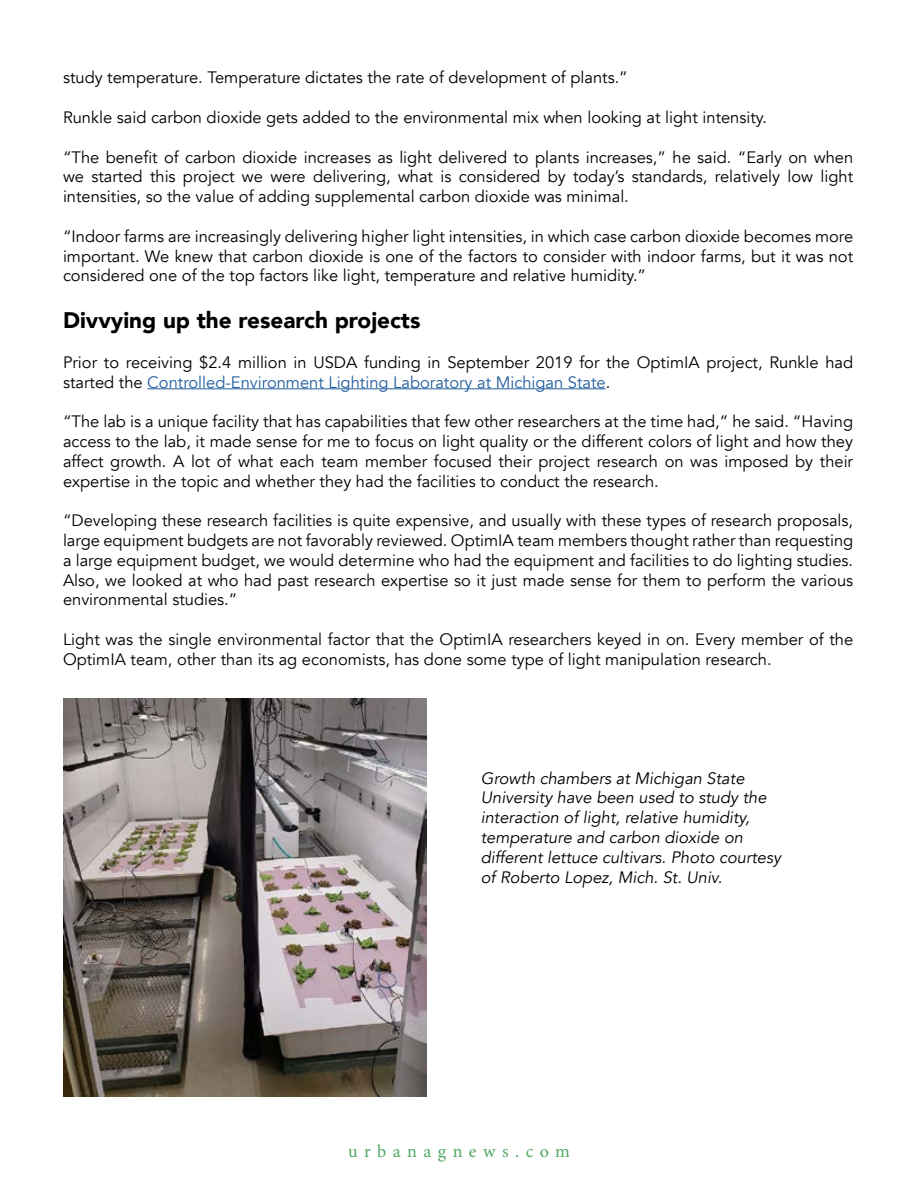
<style>
.page{position:relative;width:918px;height:1188px;background:#fff}
.page>*{position:absolute;margin:0;border:0;box-sizing:border-box;transform-origin:0 0}
.t1{font:900 22.5px "Avenir";color:#000}
.t2{font:18px "Minion Pro";letter-spacing:.36em;color:#51a864}
.t3{font:16.5px/19.8px "Avenir";color:#000;text-align:justify}
.t4{font:italic 16.5px/19.8px "Avenir";color:#000}
.s1{color:#215e9e}
</style>
<div class="page">
<hr style="left:147px;top:388px;width:459px;height:1px;background:#215e9e">
<img style="left:63px;top:698px;width:364px;height:398px">
<p class="t3" style="left:63px;top:68px;width:566px">study temperature. Temperature dictates the rate of development of plants.”</p>
<p class="t3" style="left:63px;top:108px;width:705px">Runkle said carbon dioxide gets added to the environmental mix when looking at light intensity.</p>
<p class="t3" style="left:63px;top:147px;width:792px">“The benefit of carbon dioxide increases as light delivered to plants increases,” he said. “Early on when we started this project we were delivering, what is considered by today’s standards, relatively low light intensities, so the value of adding supplemental carbon dioxide was minimal.</p>
<p class="t3" style="left:63px;top:227px;width:792px">“Indoor farms are increasingly delivering higher light intensities, in which case carbon dioxide becomes more important. We knew that carbon dioxide is one of the factors to consider with indoor farms, but it was not considered one of the top factors like light, temperature and relative humidity.”</p>
<h1 class="t1" style="left:63px;top:301px;width:359px">Divvying up the research projects</h1>
<p class="t3" style="left:63px;top:353px;width:792px">Prior to receiving $2.4 million in USDA funding in September 2019 for the OptimIA project, Runkle had started the <span class="s1">Controlled-Environment Lighting Laboratory at Michigan State</span>.</p>
<p class="t3" style="left:63px;top:412px;width:792px">“The lab is a unique facility that has capabilities that few other researchers at the time had,” he said. “Having access to the lab, it made sense for me to focus on light quality or the different colors of light and how they affect growth. A lot of what each team member focused their project research on was imposed by their expertise in the topic and whether they had the facilities to conduct the research.</p>
<p class="t3" style="left:63px;top:511px;width:792px">“Developing these research facilities is quite expensive, and usually with these types of research proposals, large equipment budgets are not favorably reviewed. OptimIA team members thought rather than requesting a large equipment budget, we would determine who had the equipment and facilities to do lighting studies.<br>Also, we looked at who had past research expertise so it just made sense for them to perform the various environmental studies.”</p>
<p class="t3" style="left:63px;top:630px;width:792px">Light was the single environmental factor that the OptimIA researchers keyed in on. Every member of the<br>OptimIA team, other than its ag economists, has done some type of light manipulation research.</p>
<p class="t4" style="left:481px;top:768px;width:302px">Growth chambers at Michigan State University have been used to study the interaction of light, relative humidity, temperature and carbon dioxide on different lettuce cultivars. Photo courtesy of Roberto Lopez, Mich. St. Univ.</p>
<p class="t2" style="left:348px;top:1139px;width:223px">urbanagnews.com</p>
</div>
